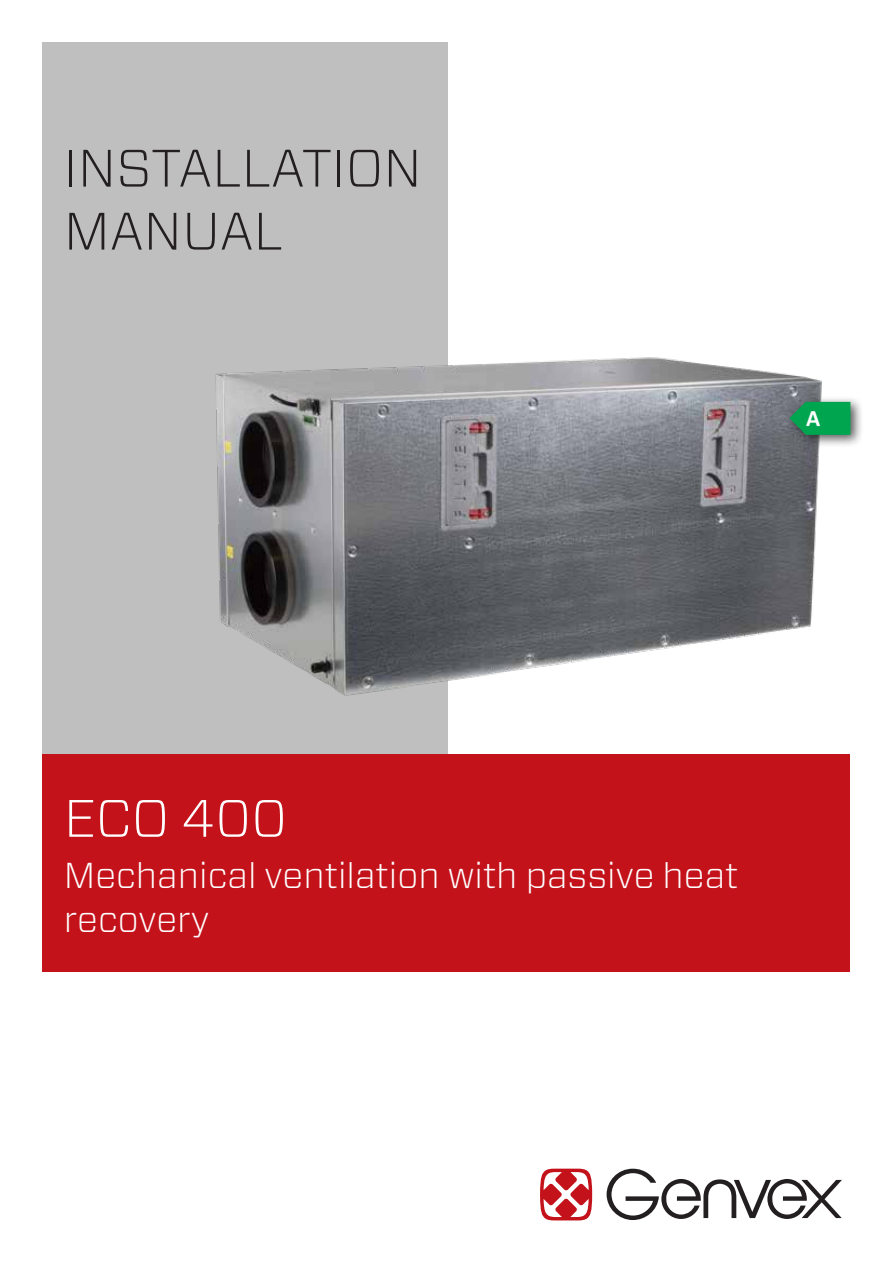
<style>
.page{position:relative;width:893px;height:1263px;background:#fff}
.page>*{position:absolute;margin:0;border:0;box-sizing:border-box;transform-origin:0 0}
.t1{font:300 52.5px/63px "Vitesse Sans";color:#231f20}
.t2{font:300 52.5px "Vitesse Sans";color:#fff}
.t3{font:300 36px/43.2px "Vitesse Sans";color:#fff}
.t4{font:700 23.4px "Calibri";color:#fff}
</style>
<div class="page">
<div style="left:43px;top:43px;width:405px;height:720px;background:#bfbfbf"></div>
<svg style="left:540px;top:1169px;width:52px;height:51px"></svg>
<svg style="left:607px;top:1169px;width:235px;height:51px"></svg>
<div style="left:43px;top:754px;width:807px;height:218px;background:#c4121a"></div>
<img style="left:215px;top:357px;width:607px;height:339px">
<div style="left:785px;top:396px;width:78px;height:52px;background:#231f20;opacity:.75"></div>
<svg style="left:789px;top:402px;width:61px;height:33px;background:#0e9c53"></svg>
<h1 class="t1" style="left:64px;top:135px;width:359px">INSTALLATION<br>MANUAL</h1>
<p class="t4" style="left:806px;top:403px;width:16px">A</p>
<h1 class="t2" style="left:64px;top:782px;width:225px">ECO 400</h1>
<p class="t3" style="left:64px;top:853px;width:676px">Mechanical ventilation with passive heat recovery</p>
</div>
